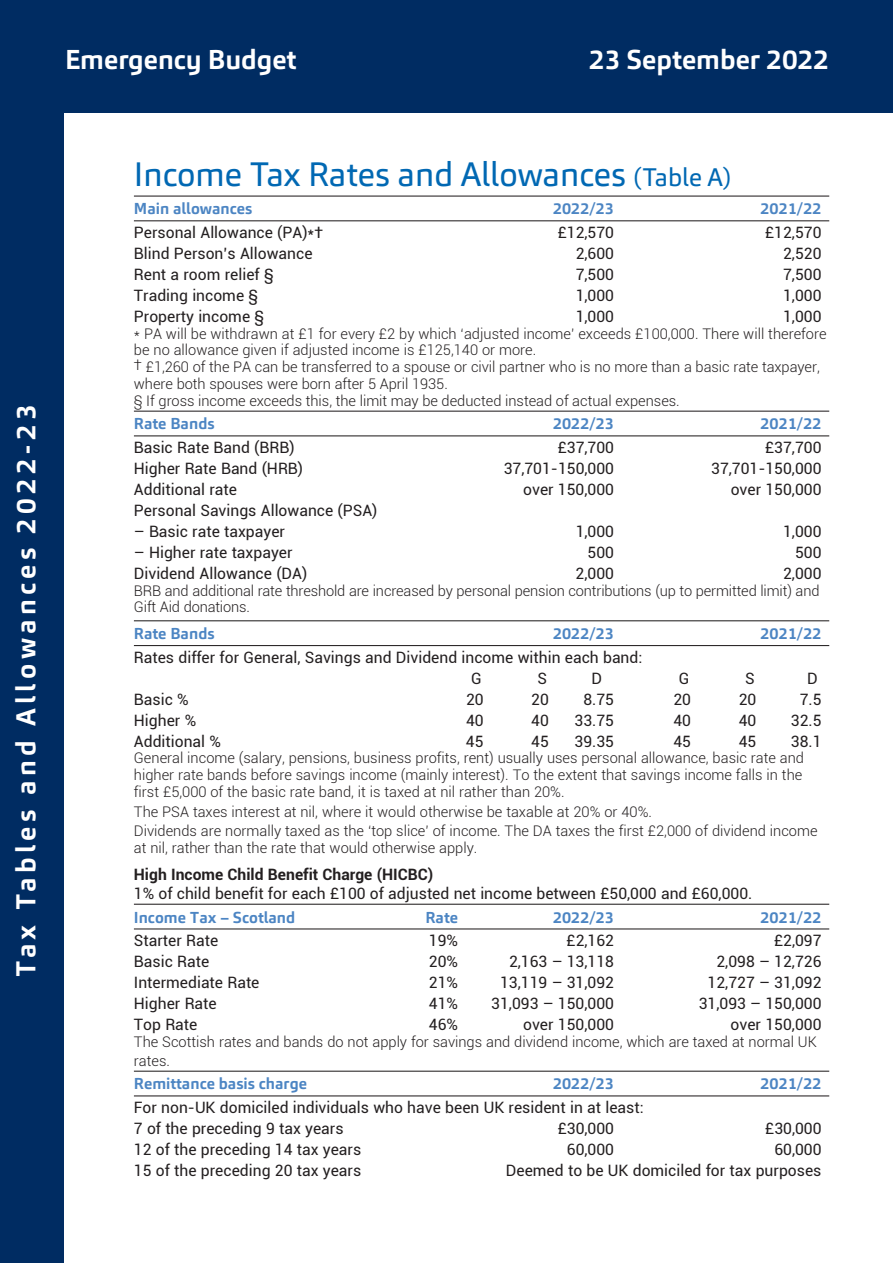
<style>
.page{position:relative;width:893px;height:1263px;background:#fff}
.page>*{position:absolute;margin:0;border:0;box-sizing:border-box;transform-origin:0 0}
.t1{font:33.45px "Carnac";color:#0168b3}
.t2{font:700 27px "Carnac";color:#fff}
.t3{font:700 27px "Carnac";letter-spacing:.16em;color:#fff}
.t4{font:15.75px/20.9px "Roboto";color:#231f20}
.t5{font:700 15.75px "Carnac";color:#4c85c3}
.t6{font:700 15.75px "Roboto";color:#231f20}
.t7{font:300 14.7px/16.8px "Roboto";color:#231f20}
.s1{font-size:25.05px}
</style>
<div class="page">
<hr style="left:134px;top:196px;width:695px;height:1px;background:#231f20">
<hr style="left:134px;top:220px;width:695px;height:1px;background:#231f20">
<hr style="left:134px;top:411px;width:695px;height:1px;background:#231f20">
<hr style="left:134px;top:435px;width:695px;height:1px;background:#231f20">
<hr style="left:134px;top:620px;width:695px;height:1px;background:#231f20">
<hr style="left:134px;top:645px;width:695px;height:1px;background:#231f20">
<hr style="left:134px;top:904px;width:695px;height:1px;background:#231f20">
<hr style="left:134px;top:928px;width:695px;height:1px;background:#231f20">
<hr style="left:134px;top:1071px;width:695px;height:1px;background:#231f20">
<hr style="left:134px;top:1095px;width:695px;height:1px;background:#231f20">
<div style="left:0;top:0;width:893px;height:112px;background:#002c62"></div>
<div style="left:0;top:112px;width:64px;height:1151px;background:#002c62"></div>
<h2 class="t2" style="left:65px;top:42px;width:267px">The Spring Statement</h2>
<h2 class="t2" style="left:65px;top:42px;width:233px">Emergency Budget</h2>
<h2 class="t2" style="left:589px;top:42px;width:242px">23 September 2022</h2>
<h2 class="t3" style="left:9px;top:977px;width:573px;rotate:-90deg">Tax Tables and Allowances 2022-23</h2>
<h2 class="t3" style="left:9px;top:846px;width:312px;rotate:-90deg">Tax Tables 2022-23</h2>
<h1 class="t1" style="left:134px;top:153px;width:599px">Income Tax Rates and Allowances <span class="s1">(Table A)</span></h1>
<p class="t5" style="left:134px;top:199px;width:120px">Main allowances</p>
<p class="t5" style="left:553px;top:199px;width:63px">2022/23</p>
<p class="t5" style="left:760px;top:199px;width:63px">2021/22</p>
<p class="t4" style="left:134px;top:222px;width:191px">Personal Allowance (PA)*†</p>
<p class="t4" style="left:558px;top:222px;width:58px">£12,570</p>
<p class="t4" style="left:765px;top:222px;width:58px">£12,570</p>
<p class="t4" style="left:134px;top:243px;width:180px">Blind Person’s Allowance</p>
<p class="t4" style="left:576px;top:243px;width:40px">2,600</p>
<p class="t4" style="left:783px;top:243px;width:40px">2,520</p>
<p class="t4" style="left:134px;top:263px;width:141px">Rent a room relief §</p>
<p class="t4" style="left:576px;top:263px;width:40px">7,500</p>
<p class="t4" style="left:783px;top:263px;width:40px">7,500</p>
<p class="t4" style="left:134px;top:284px;width:126px">Trading income §</p>
<p class="t4" style="left:576px;top:284px;width:40px">1,000</p>
<p class="t4" style="left:783px;top:284px;width:40px">1,000</p>
<p class="t4" style="left:134px;top:305px;width:132px">Property income §</p>
<p class="t4" style="left:576px;top:305px;width:40px">1,000</p>
<p class="t4" style="left:783px;top:305px;width:40px">1,000</p>
<p class="t7" style="left:134px;top:324px;width:694px">* PA will be withdrawn at £1 for every £2 by which ‘adjusted income’ exceeds £100,000. There will therefore be no allowance given if adjusted income is £125,140 or more.<br>† £1,260 of the PA can be transferred to a spouse or civil partner who is no more than a basic rate taxpayer, where both spouses were born after 5 April 1935.<br>§ If gross income exceeds this, the limit may be deducted instead of actual expenses.</p>
<p class="t5" style="left:134px;top:414px;width:82px">Rate Bands</p>
<p class="t5" style="left:553px;top:414px;width:63px">2022/23</p>
<p class="t5" style="left:760px;top:414px;width:63px">2021/22</p>
<p class="t4" style="left:134px;top:437px;width:162px">Basic Rate Band (BRB)</p>
<p class="t4" style="left:558px;top:437px;width:58px">£37,700</p>
<p class="t4" style="left:765px;top:437px;width:58px">£37,700</p>
<p class="t4" style="left:134px;top:458px;width:171px">Higher Rate Band (HRB)</p>
<p class="t4" style="left:504px;top:458px;width:112px">37,701-150,000</p>
<p class="t4" style="left:711px;top:458px;width:112px">37,701-150,000</p>
<p class="t4" style="left:134px;top:478px;width:105px">Additional rate</p>
<p class="t4" style="left:523px;top:478px;width:92px">over 150,000</p>
<p class="t4" style="left:731px;top:478px;width:92px">over 150,000</p>
<p class="t4" style="left:134px;top:499px;width:245px">Personal Savings Allowance (PSA)</p>
<p class="t4" style="left:134px;top:520px;width:153px">– Basic rate taxpayer</p>
<p class="t4" style="left:576px;top:520px;width:40px">1,000</p>
<p class="t4" style="left:783px;top:520px;width:40px">1,000</p>
<p class="t4" style="left:134px;top:541px;width:160px">– Higher rate taxpayer</p>
<p class="t4" style="left:588px;top:541px;width:28px">500</p>
<p class="t4" style="left:795px;top:541px;width:28px">500</p>
<p class="t4" style="left:134px;top:562px;width:175px">Dividend Allowance (DA)</p>
<p class="t4" style="left:576px;top:562px;width:40px">2,000</p>
<p class="t4" style="left:783px;top:562px;width:40px">2,000</p>
<p class="t7" style="left:134px;top:581px;width:687px">BRB and additional rate threshold are increased by personal pension contributions (up to permitted limit) and<br>Gift Aid donations.</p>
<p class="t5" style="left:134px;top:623px;width:82px">Rate Bands</p>
<p class="t5" style="left:553px;top:623px;width:63px">2022/23</p>
<p class="t5" style="left:760px;top:623px;width:63px">2021/22</p>
<p class="t4" style="left:471px;top:646px;width:173px;text-indent:-337px">Rates differ for General, Savings and Dividend income within each band:<br>G</p>
<p class="t4" style="left:537px;top:667px;width:11px">S</p>
<p class="t4" style="left:591px;top:667px;width:12px">D</p>
<p class="t4" style="left:679px;top:667px;width:12px">G</p>
<p class="t4" style="left:745px;top:667px;width:11px">S</p>
<p class="t4" style="left:807px;top:667px;width:12px">D</p>
<p class="t4" style="left:134px;top:688px;width:56px">Basic %</p>
<p class="t4" style="left:466px;top:688px;width:19px">20</p>
<p class="t4" style="left:531px;top:688px;width:19px">20</p>
<p class="t4" style="left:583px;top:688px;width:32px">8.75</p>
<p class="t4" style="left:673px;top:688px;width:19px">20</p>
<p class="t4" style="left:739px;top:688px;width:19px">20</p>
<p class="t4" style="left:800px;top:688px;width:23px">7.5</p>
<p class="t4" style="left:134px;top:709px;width:64px">Higher %</p>
<p class="t4" style="left:466px;top:709px;width:19px">40</p>
<p class="t4" style="left:531px;top:709px;width:19px">40</p>
<p class="t4" style="left:575px;top:709px;width:41px">33.75</p>
<p class="t4" style="left:673px;top:709px;width:19px">40</p>
<p class="t4" style="left:739px;top:709px;width:19px">40</p>
<p class="t4" style="left:791px;top:709px;width:32px">32.5</p>
<p class="t4" style="left:134px;top:730px;width:89px">Additional %</p>
<p class="t4" style="left:466px;top:730px;width:19px">45</p>
<p class="t4" style="left:531px;top:730px;width:19px">45</p>
<p class="t4" style="left:574px;top:730px;width:41px">39.35</p>
<p class="t4" style="left:673px;top:730px;width:19px">45</p>
<p class="t4" style="left:739px;top:730px;width:19px">45</p>
<p class="t4" style="left:791px;top:730px;width:32px">38.1</p>
<p class="t7" style="left:134px;top:749px;width:672px;text-align:justify">General income (salary, pensions, business profits, rent) usually uses personal allowance, basic rate and higher rate bands before savings income (mainly interest). To the extent that savings income falls in the first £5,000 of the basic rate band, it is taxed at nil rather than 20%.</p>
<p class="t7" style="left:134px;top:801px;width:685px;line-height:19.6px">The PSA taxes interest at nil, where it would otherwise be taxable at 20% or 40%.<br>Dividends are normally taxed as the ‘top slice’ of income. The DA taxes the first £2,000 of dividend income</p>
<p class="t7" style="left:134px;top:839px;width:345px">at nil, rather than the rate that would otherwise apply.</p>
<p class="t6" style="left:134px;top:863px;width:301px">High Income Child Benefit Charge (HICBC)</p>
<p class="t4" style="left:134px;top:882px;width:620px">1% of child benefit for each £100 of adjusted net income between £50,000 and £60,000.</p>
<p class="t5" style="left:134px;top:907px;width:163px">Income Tax – Scotland</p>
<p class="t5" style="left:425px;top:907px;width:34px">Rate</p>
<p class="t5" style="left:553px;top:907px;width:63px">2022/23</p>
<p class="t5" style="left:760px;top:907px;width:63px">2021/22</p>
<p class="t4" style="left:134px;top:930px;width:86px">Starter Rate</p>
<p class="t4" style="left:429px;top:930px;width:31px">19%</p>
<p class="t4" style="left:566px;top:930px;width:49px">£2,162</p>
<p class="t4" style="left:774px;top:930px;width:49px">£2,097</p>
<p class="t4" style="left:134px;top:951px;width:77px">Basic Rate</p>
<p class="t4" style="left:429px;top:951px;width:31px">20%</p>
<p class="t4" style="left:509px;top:951px;width:107px">2,163 – 13,118</p>
<p class="t4" style="left:716px;top:951px;width:107px">2,098 – 12,726</p>
<p class="t4" style="left:134px;top:971px;width:127px">Intermediate Rate</p>
<p class="t4" style="left:429px;top:971px;width:31px">21%</p>
<p class="t4" style="left:500px;top:971px;width:115px">13,119 – 31,092</p>
<p class="t4" style="left:708px;top:971px;width:115px">12,727 – 31,092</p>
<p class="t4" style="left:134px;top:992px;width:84px">Higher Rate</p>
<p class="t4" style="left:429px;top:992px;width:31px">41%</p>
<p class="t4" style="left:491px;top:992px;width:124px">31,093 – 150,000</p>
<p class="t4" style="left:699px;top:992px;width:124px">31,093 – 150,000</p>
<p class="t4" style="left:134px;top:1013px;width:65px">Top Rate</p>
<p class="t4" style="left:429px;top:1013px;width:31px">46%</p>
<p class="t4" style="left:523px;top:1013px;width:92px">over 150,000</p>
<p class="t4" style="left:731px;top:1013px;width:92px">over 150,000</p>
<p class="t7" style="left:134px;top:1032px;width:684px;line-height:18.8px">The Scottish rates and bands do not apply for savings and dividend income, which are taxed at normal UK rates.</p>
<p class="t5" style="left:134px;top:1074px;width:175px">Remittance basis charge</p>
<p class="t5" style="left:553px;top:1074px;width:63px">2022/23</p>
<p class="t5" style="left:760px;top:1074px;width:63px">2021/22</p>
<p class="t4" style="left:134px;top:1097px;width:511px">For non-UK domiciled individuals who have been UK resident in at least:<br>7 of the preceding 9 tax years</p>
<p class="t4" style="left:558px;top:1118px;width:58px">£30,000</p>
<p class="t4" style="left:765px;top:1118px;width:58px">£30,000</p>
<p class="t4" style="left:134px;top:1138px;width:229px">12 of the preceding 14 tax years</p>
<p class="t4" style="left:567px;top:1138px;width:49px">60,000</p>
<p class="t4" style="left:774px;top:1138px;width:49px">60,000</p>
<p class="t4" style="left:134px;top:1159px;width:229px">15 of the preceding 20 tax years</p>
<p class="t4" style="left:506px;top:1159px;width:317px">Deemed to be UK domiciled for tax purposes</p>
</div>
